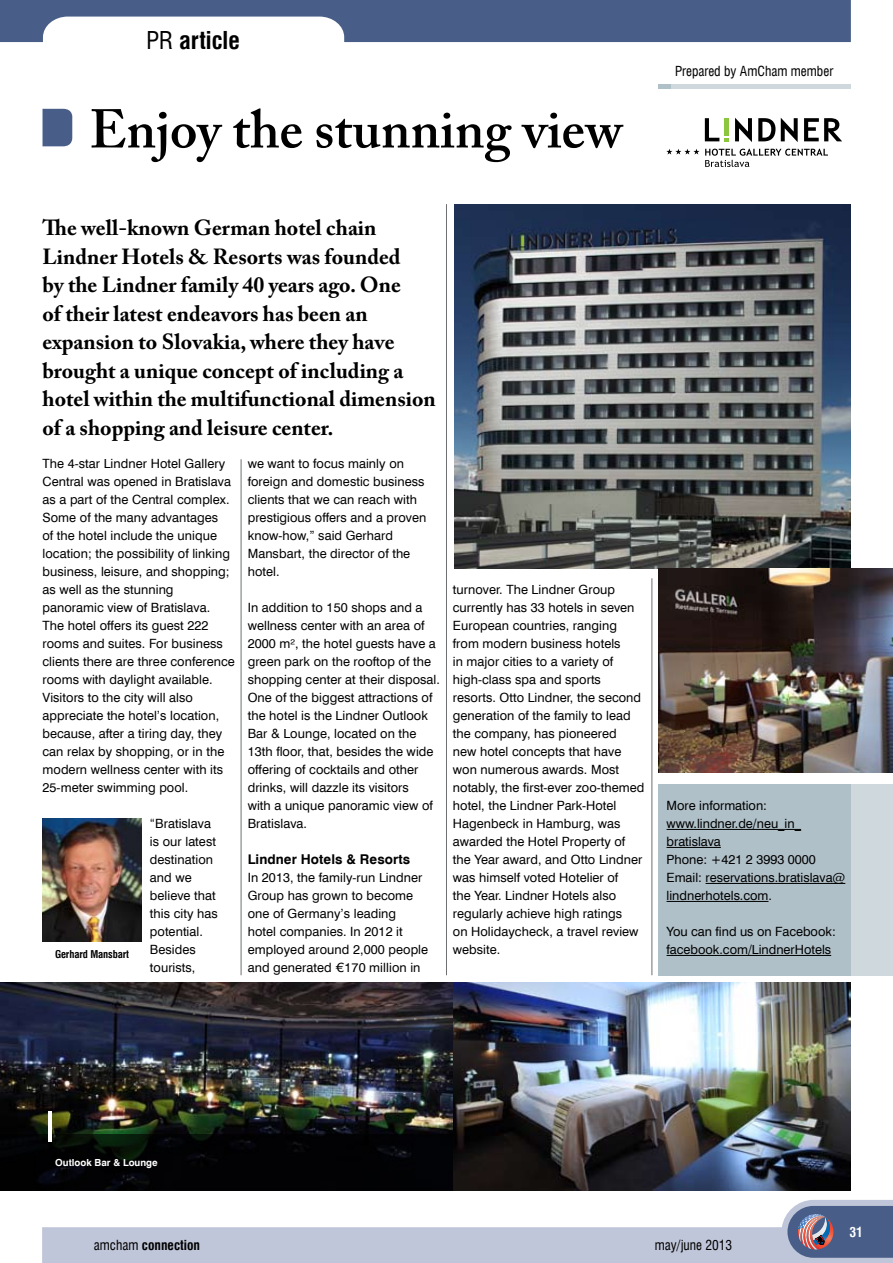
<style>
.page{position:relative;width:893px;height:1263px;background:#fff}
.page>*{position:absolute;margin:0;border:0;box-sizing:border-box;transform-origin:0 0}
.t1{font:600 54px "Adobe Caslon Pro";color:#000}
.t2{font:700 condensed 24px "Swiss 721 AT";color:#000}
.t3{font:700 21.75px/28.5px "Adobe Caslon Pro";color:#000}
.t4{font:condensed 13.5px "Swiss 721 AT";color:#000}
.t5{font:700 13.5px "Swiss 721 AT";letter-spacing:.005em;color:#000}
.t6{font:700 condensed 13.5px "Swiss 721 AT";color:#000}
.t7{font:700 condensed 13.5px "Swiss 721 AT";color:#fff}
.t8{font:12.75px/18px "Swiss 721 AT";letter-spacing:.005em;color:#000}
.t9{font:700 condensed 10.5px "Swiss 721 AT";letter-spacing:-.01em;color:#000}
.t10{font:700 9.75px "Swiss 721 AT";color:#fff}
.s1{font-weight:400}
</style>
<div class="page">
<svg style="left:42px;top:1200px;width:851px;height:63px;fill:#c0c6d9"></svg>
<svg style="left:787px;top:1206px;width:106px;height:52px"></svg>
<svg style="left:0;top:0;width:851px;height:42px"></svg>
<div style="left:658px;top:784px;width:235px;height:191px;background:#ced8dd"></div>
<div style="left:658px;top:784px;width:192px;height:191px;background:#b0c0c8"></div>
<svg style="left:666px;top:149px;width:33px;height:6px"></svg>
<svg style="left:735px;top:118px;width:17px;height:24px"></svg>
<svg style="left:758px;top:118px;width:17px;height:23px"></svg>
<svg style="left:804px;top:118px;width:38px;height:23px"></svg>
<svg style="left:781px;top:118px;width:17px;height:24px"></svg>
<svg style="left:705px;top:118px;width:24px;height:23px"></svg>
<div style="left:724px;top:118px;width:5px;height:17px;background:#8cc63f"></div>
<svg style="left:705px;top:149px;width:123px;height:18px"></svg>
<hr style="left:658px;top:84px;width:192px;height:4px;background:#ced8dd">
<hr style="left:658px;top:84px;width:13px;height:4px;background:#b0c0c8">
<hr style="left:666px;top:829px;width:135px;height:1px;background:#000">
<hr style="left:666px;top:847px;width:55px;height:1px;background:#000">
<hr style="left:705px;top:883px;width:140px;height:1px;background:#000">
<hr style="left:666px;top:901px;width:102px;height:1px;background:#000">
<hr style="left:666px;top:955px;width:165px;height:1px;background:#000">
<hr style="left:241px;top:459px;width:1px;height:516px;background:#6d6f71">
<hr style="left:446px;top:204px;width:1px;height:771px;background:#6d6f71">
<hr style="left:652px;top:578px;width:1px;height:397px;background:#6d6f71">
<svg style="left:43px;top:109px;width:30px;height:37px"></svg>
<img style="left:454px;top:204px;width:396px;height:364px">
<img style="left:658px;top:568px;width:235px;height:205px">
<img style="left:0;top:982px;width:850px;height:209px">
<div style="left:0;top:1134px;width:453px;height:57px;background:#000"></div>
<hr style="left:49px;top:1111px;width:3px;height:30px;background:#fff">
<img style="left:43px;top:819px;width:98px;height:122px">
<h2 class="t2" style="left:146px;top:26px;width:95px"><span class="s1">PR</span> article</h2>
<h1 class="t1" style="left:89px;top:97px;width:534px">Enjoy the stunning view</h1>
<p class="t3" style="left:43px;top:213px;width:395px">The well-known German hotel chain Lindner Hotels &amp; Resorts was founded<br>by the Lindner family 40 years ago. One<br>of their latest endeavors has been an expansion to Slovakia, where they have brought a unique concept of including a hotel within the multifunctional dimension of a shopping and leisure center.</p>
<p class="t8" style="left:43px;top:454px;width:194px">The 4-star Lindner Hotel Gallery<br>Central was opened in Bratislava as a part of the Central complex.<br>Some of the many advantages<br>of the hotel include the unique location; the possibility of linking business, leisure, and shopping; as well as the stunning panoramic view of Bratislava.<br>The hotel offers its guest 222 rooms and suites. For business clients there are three conference rooms with daylight available.<br>Visitors to the city will also appreciate the hotel’s location, because, after a tiring day, they can relax by shopping, or in the modern wellness center with its<br>25-meter swimming pool.</p>
<p class="t8" style="left:150px;top:814px;width:69px">“Bratislava is our latest destination and we believe that this city has potential.<br>Besides tourists,</p>
<p class="t9" style="left:55px;top:948px;width:76px">Gerhard Mansbart</p>
<p class="t8" style="left:248px;top:454px;width:180px">we want to focus mainly on foreign and domestic business clients that we can reach with prestigious offers and a proven know-how,” said Gerhard<br>Mansbart, the director of the hotel.</p>
<p class="t8" style="left:248px;top:598px;width:194px">In addition to 150 shops and a wellness center with an area of<br>2000 m², the hotel guests have a green park on the rooftop of the shopping center at their disposal.<br>One of the biggest attractions of the hotel is the Lindner Outlook<br>Bar &amp; Lounge, located on the<br>13th floor, that, besides the wide offering of cocktails and other drinks, will dazzle its visitors<br>with a unique panoramic view of<br>Bratislava.</p>
<p class="t5" style="left:248px;top:851px;width:164px">Lindner Hotels &amp; Resorts</p>
<p class="t8" style="left:248px;top:868px;width:182px">In 2013, the family-run Lindner<br>Group has grown to become one of Germany’s leading<br>hotel companies. In 2012 it employed around 2,000 people and generated €170 million in</p>
<p class="t8" style="left:453px;top:580px;width:193px">turnover. The Lindner Group currently has 33 hotels in seven<br>European countries, ranging from modern business hotels<br>in major cities to a variety of high-class spa and sports resorts. Otto Lindner, the second generation of the family to lead the company, has pioneered<br>new hotel concepts that have won numerous awards. Most notably, the first-ever zoo-themed hotel, the Lindner Park-Hotel<br>Hagenbeck in Hamburg, was awarded the Hotel Property of the Year award, and Otto Lindner was himself voted Hotelier of<br>the Year. Lindner Hotels also regularly achieve high ratings<br>on Holidaycheck, a travel review website.</p>
<p class="t4" style="left:675px;top:63px;width:160px">Prepared by AmCham member</p>
<p class="t8" style="left:666px;top:796px;width:180px">More information: www.lindner.de/neu_in_ bratislava<br>Phone: +421 2 3993 0000<br>Email: reservations.bratislava@ lindnerhotels.com.</p>
<p class="t8" style="left:666px;top:922px;width:171px">You can find us on Facebook: facebook.com/LindnerHotels</p>
<p class="t10" style="left:55px;top:1156px;width:104px">Outlook Bar &amp; Lounge</p>
<p class="t6" style="left:94px;top:1237px;width:108px"><span class="s1">amcham</span> connection</p>
<p class="t4" style="left:655px;top:1237px;width:79px">may/june 2013</p>
<p class="t7" style="left:849px;top:1224px;width:15px">31</p>
</div>
